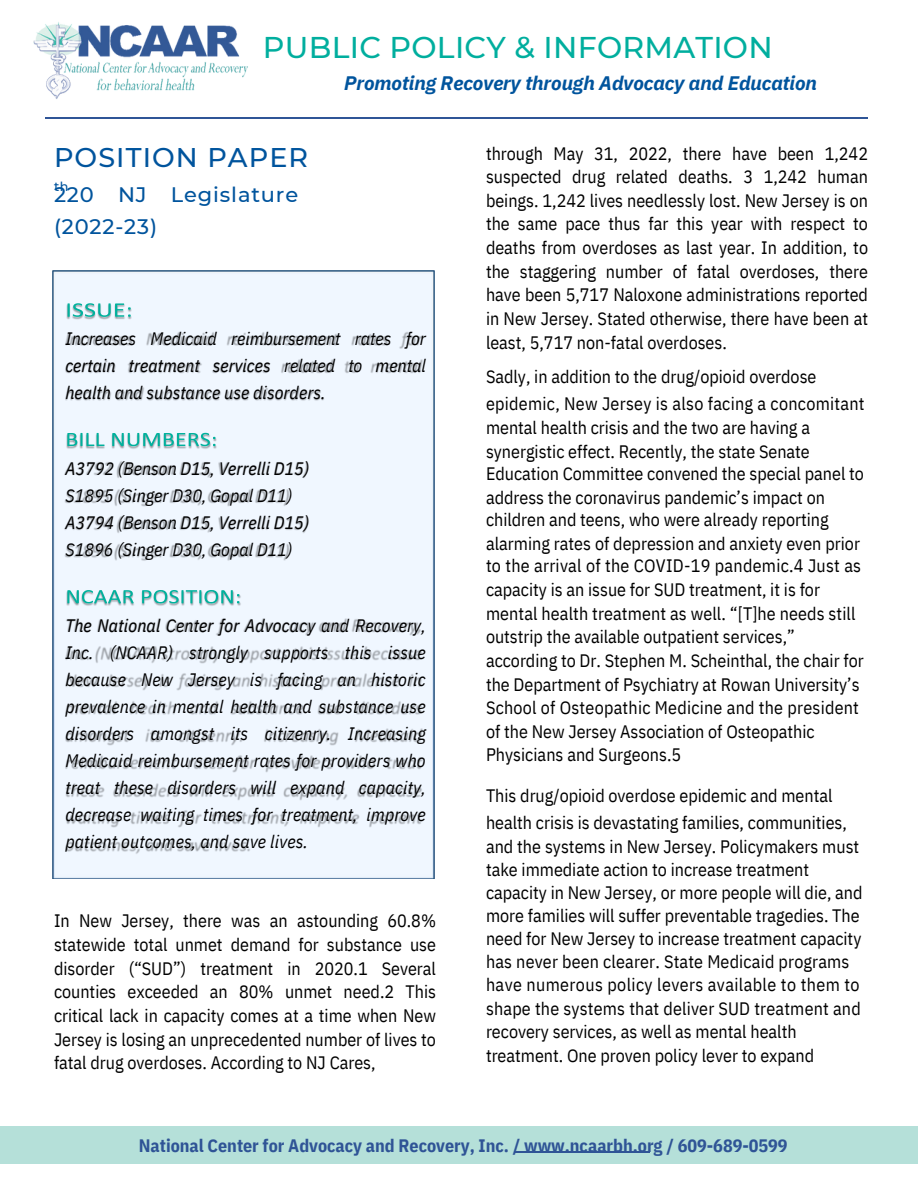
<style>
.page{position:relative;width:918px;height:1188px;background:#fff}
.page>*{position:absolute;margin:0;border:0;box-sizing:border-box;transform-origin:0 0}
.t1{font:500 30px "Montserrat";letter-spacing:.01em;color:#00ae9e}
.t2{font:500 27px "Montserrat";letter-spacing:.04em;color:#00549d}
.t3{font:500 21px/31.5px "Montserrat";letter-spacing:.04em;color:#00549d}
.t4{font:italic 700 19.5px "IBM Plex Sans";letter-spacing:-.005em;color:#00549d}
.t5{font:18px/23.7px "IBM Plex Sans Cond";color:#000;text-align:justify}
.t6{font:italic 18px/27px "IBM Plex Sans Cond";color:#000;text-align:justify}
.t7{font:700 18px "IBM Plex Sans Cond";color:#2f5496}
.t8{font:18px "IBM Plex Sans Cond";letter-spacing:.02em;color:#000}
.t9{font:500 12.75px "Montserrat";color:#00549d}
</style>
<div class="page">
<hr style="left:45px;top:117px;width:822px;height:2px;background:#2f5597">
<div style="left:0;top:1126px;width:918px;height:38px;background:#b5e0d9"></div>
<hr style="left:514px;top:1151px;width:136px;height:1px;background:#2f5496">
<img style="left:33px;top:22px;width:215px;height:77px">
<img style="left:52px;top:271px;width:383px;height:608px">
<img style="left:55px;top:290px;width:92px;height:30px">
<svg style="left:68px;top:303px;width:27px;height:14px"></svg>
<img style="left:55px;top:320px;width:378px;height:28px">
<img style="left:55px;top:348px;width:378px;height:42px">
<img style="left:55px;top:375px;width:293px;height:42px">
<img style="left:55px;top:419px;width:191px;height:31px">
<svg style="left:67px;top:433px;width:148px;height:13px"></svg>
<img style="left:55px;top:450px;width:276px;height:42px">
<img style="left:55px;top:477px;width:257px;height:28px">
<img style="left:55px;top:505px;width:276px;height:42px">
<img style="left:55px;top:532px;width:257px;height:42px">
<div style="left:55px;top:576px;width:201px;height:31px;background:#f0f7ff"></div>
<svg style="left:67px;top:590px;width:172px;height:14px"></svg>
<img style="left:55px;top:607px;width:378px;height:27px">
<img style="left:55px;top:634px;width:378px;height:28px">
<img style="left:55px;top:662px;width:378px;height:27px">
<img style="left:55px;top:689px;width:378px;height:28px">
<img style="left:55px;top:717px;width:378px;height:27px">
<img style="left:55px;top:744px;width:378px;height:27px">
<img style="left:55px;top:771px;width:378px;height:28px">
<img style="left:55px;top:799px;width:378px;height:42px">
<img style="left:55px;top:826px;width:219px;height:42px">
<p class="t1" style="left:263px;top:29px;width:511px">PUBLIC POLICY &amp; INFORMATION</p>
<p class="t4" style="left:344px;top:70px;width:474px">Promoting Recovery through Advocacy and Education</p>
<p class="t2" style="left:54px;top:141px;width:256px">POSITION PAPER</p>
<p class="t9" style="left:54px;top:178px;width:16px">th</p>
<p class="t3" style="left:54px;top:179px;width:246px">220 NJ Legislature (2022-23)</p>
<p class="t6" style="left:65px;top:325px;width:362px">Increases Medicaid reimbursement rates for certain treatment services related to mental health and substance use disorders.</p>
<p class="t6" style="left:65px;top:455px;width:245px;text-align:left">A3792 (Benson D15, Verrelli D15)<br>S1895 (Singer D30, Gopal D11)<br>A3794 (Benson D15, Verrelli D15)<br>S1896 (Singer D30, Gopal D11)</p>
<p class="t6" style="left:65px;top:612px;width:362px">The National Center for Advocacy and Recovery, Inc. (NCAAR) strongly supports this issue because New Jersey is facing an historic prevalence in mental health and substance use disorders amongst its citizenry. Increasing Medicaid reimbursement rates for providers who treat these disorders will expand capacity, decrease waiting times for treatment, improve patient outcomes, and save lives.</p>
<p class="t5" style="left:54px;top:909px;width:384px">In New Jersey, there was an astounding 60.8% statewide total unmet demand for substance use disorder (“SUD”) treatment in 2020.1 Several counties exceeded an 80% unmet need.2 This critical lack in capacity comes at a time when New Jersey is losing an unprecedented number of lives to fatal drug overdoses. According to NJ Cares,</p>
<p class="t5" style="left:486px;top:141px;width:384px">through May 31, 2022, there have been 1,242 suspected drug related deaths. 3 1,242 human beings. 1,242 lives needlessly lost. New Jersey is on the same pace thus far this year with respect to deaths from overdoses as last year. In addition, to the staggering number of fatal overdoses, there have been 5,717 Naloxone administrations reported in New Jersey. Stated otherwise, there have been at least, 5,717 non-fatal overdoses.</p>
<p class="t5" style="left:486px;top:365px;width:332px">Sadly, in addition to the drug/opioid overdose</p>
<p class="t5" style="left:486px;top:392px;width:380px">epidemic, New Jersey is also facing a concomitant</p>
<p class="t5" style="left:486px;top:415px;width:326px">mental health crisis and the two are having a</p>
<p class="t5" style="left:486px;top:439px;width:325px">synergistic effect. Recently, the state Senate</p>
<p class="t5" style="left:486px;top:462px;width:380px">Education Committee convened the special panel to</p>
<p class="t5" style="left:486px;top:485px;width:340px">address the coronavirus pandemic’s impact on</p>
<p class="t5" style="left:486px;top:508px;width:344px">children and teens, who were already reporting</p>
<p class="t5" style="left:486px;top:531px;width:376px">alarming rates of depression and anxiety even prior</p>
<p class="t5" style="left:486px;top:554px;width:377px">to the arrival of the COVID-19 pandemic.4 Just as</p>
<p class="t5" style="left:486px;top:577px;width:335px">capacity is an issue for SUD treatment, it is for</p>
<p class="t5" style="left:486px;top:601px;width:371px">mental health treatment as well. “[T]he needs still</p>
<p class="t5" style="left:486px;top:625px;width:310px">outstrip the available outpatient services,”</p>
<p class="t5" style="left:486px;top:648px;width:379px">according to Dr. Stephen M. Scheinthal, the chair for</p>
<p class="t5" style="left:486px;top:672px;width:375px">the Department of Psychiatry at Rowan University’s</p>
<p class="t5" style="left:486px;top:696px;width:375px">School of Osteopathic Medicine and the president</p>
<p class="t5" style="left:486px;top:719px;width:330px">of the New Jersey Association of Osteopathic</p>
<p class="t5" style="left:486px;top:743px;width:197px">Physicians and Surgeons.5</p>
<p class="t5" style="left:486px;top:783px;width:348px">This drug/opioid overdose epidemic and mental</p>
<p class="t5" style="left:486px;top:810px;width:362px">health crisis is devastating families, communities,</p>
<p class="t5" style="left:486px;top:834px;width:375px">and the systems in New Jersey. Policymakers must</p>
<p class="t5" style="left:486px;top:858px;width:325px">take immediate action to increase treatment</p>
<p class="t5" style="left:486px;top:880px;width:378px">capacity in New Jersey, or more people will die, and</p>
<p class="t5" style="left:486px;top:904px;width:375px">more families will suffer preventable tragedies. The</p>
<p class="t5" style="left:486px;top:926px;width:377px">need for New Jersey to increase treatment capacity</p>
<p class="t5" style="left:486px;top:950px;width:365px">has never been clearer. State Medicaid programs</p>
<p class="t8" style="left:486px;top:972px;width:375px">have numerous policy levers available to them to</p>
<p class="t5" style="left:486px;top:996px;width:376px">shape the systems that deliver SUD treatment and</p>
<p class="t5" style="left:486px;top:1020px;width:312px">recovery services, as well as mental health</p>
<p class="t5" style="left:486px;top:1043px;width:330px">treatment. One proven policy lever to expand</p>
<p class="t7" style="left:139px;top:1133px;width:650px">National Center for Advocacy and Recovery, Inc. / www.ncaarbh.org / 609-689-0599</p>
</div>
